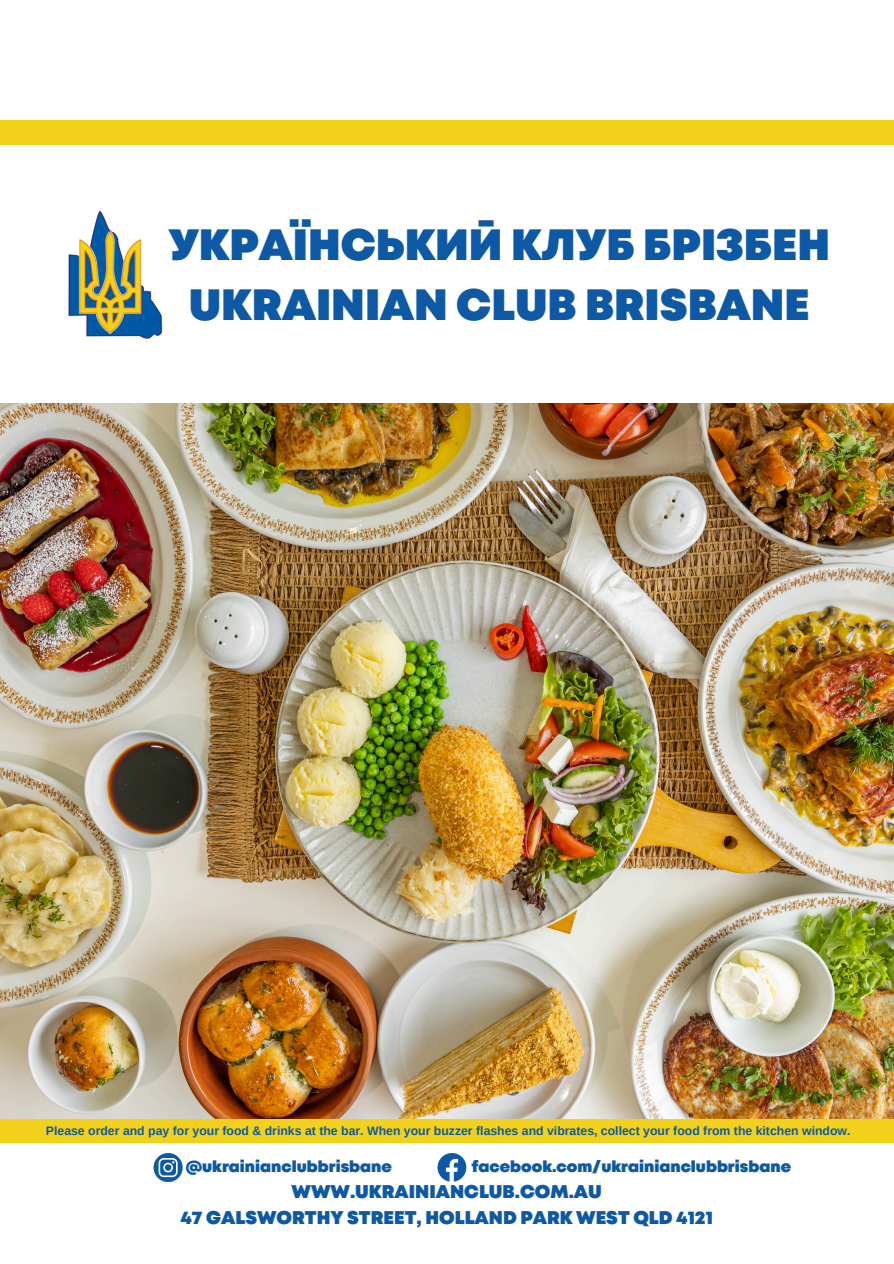
<style>
.page{position:relative;width:894px;height:1264px;background:#fff}
.page>*{position:absolute;margin:0;border:0;box-sizing:border-box;transform-origin:0 0}
.t1{font:900 43.8px/60px "Mont";color:#0e59a5;text-align:center}
.t2{font:900 18.45px/25.7px "Mont";color:#0e59a5;text-align:center}
.t3{font:900 15.75px "Mont";color:#0e59a5}
.t4{font:700 12.3px "Arimo";color:#0e59a5}
</style>
<div class="page">
<img style="left:68px;top:211px;width:95px;height:128px">
<div style="left:0;top:1118px;width:893px;height:25px;background:#f1d11b"></div>
<svg style="left:437px;top:1153px;width:29px;height:28px"></svg>
<svg style="left:153px;top:1153px;width:29px;height:28px"></svg>
<div style="left:0;top:120px;width:893px;height:25px;background:#f1d11b"></div>
<img style="left:0;top:404px;width:893px;height:714px">
<p class="t1" style="left:168px;top:218px;width:663px">УКРАЇНСЬКИЙ КЛУБ БРІЗБЕН<br>UKRAINIAN CLUB BRISBANE</p>
<h3 class="t4" style="left:46px;top:1123px;width:805px">Please order and pay for your food &amp; drinks at the bar. When your buzzer flashes and vibrates, collect your food from the kitchen window.</h3>
<p class="t3" style="left:186px;top:1160px;width:208px">@ukrainianclubbrisbane</p>
<p class="t3" style="left:471px;top:1160px;width:321px">facebook.com/ukrainianclubbrisbane</p>
<h1 class="t2" style="left:180px;top:1180px;width:533px">WWW.UKRAINIANCLUB.COM.AU<br>47 GALSWORTHY STREET, HOLLAND PARK WEST QLD 4121</h1>
</div>
